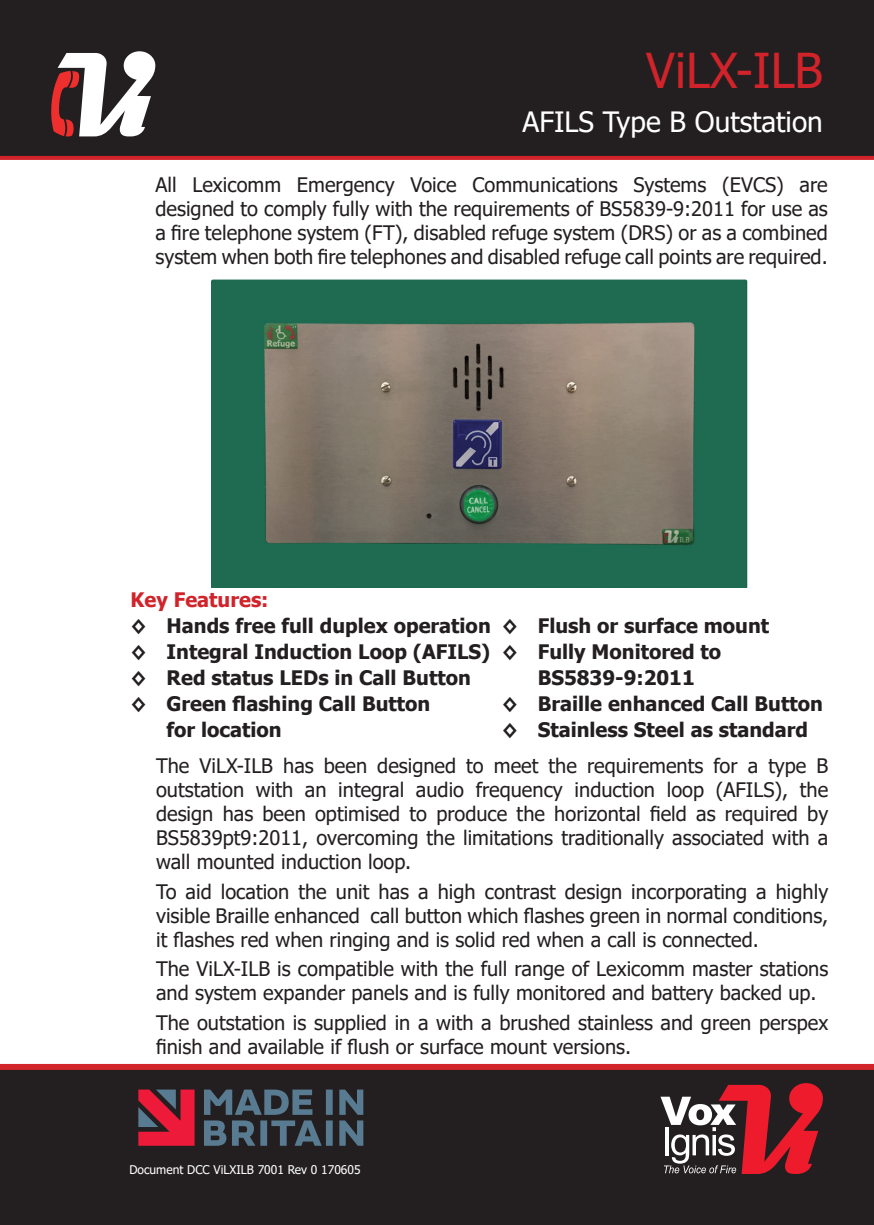
<style>
.page{position:relative;width:874px;height:1225px;background:#fff}
.page>*{position:absolute;margin:0;border:0;box-sizing:border-box;transform-origin:0 0}
.t1{font:48px "Tahoma";color:#d1232a}
.t2{font:28px "Tahoma";color:#fff}
.t3{font:20px/24px "Tahoma";color:#231f20;text-align:justify}
.t4{font:700 20px "Tahoma";color:#231f20}
.t5{font:700 20px "Tahoma";color:#d1232a}
.t6{font:12px "Tahoma";color:#fff}
</style>
<div class="page">
<div style="left:0;top:0;width:873px;height:159px;background:#231f20"></div>
<div style="left:0;top:1068px;width:873px;height:157px;background:#231f20"></div>
<svg style="left:0;top:156px;width:873px;height:4px;background:#d1262d"></svg>
<div style="left:0;top:1064px;width:873px;height:6px;background:#d1232a"></div>
<svg style="left:660px;top:1083px;width:162px;height:91px"></svg>
<svg style="left:51px;top:51px;width:104px;height:86px"></svg>
<img style="left:212px;top:279px;width:535px;height:308px">
<svg style="left:138px;top:1089px;width:56px;height:56px"></svg>
<svg style="left:204px;top:1089px;width:159px;height:56px"></svg>
<h1 class="t1" style="left:646px;top:38px;width:178px">ViLX-ILB</h1>
<h2 class="t2" style="left:522px;top:103px;width:301px">AFILS Type B Outstation</h2>
<p class="t3" style="left:155px;top:174px;width:673px">All Lexicomm Emergency Voice Communications Systems (EVCS) are designed to comply fully with the requirements of BS5839-9:2011 for use as a fire telephone system (FT), disabled refuge system (DRS) or as a combined system when both fire telephones and disabled refuge call points are required.</p>
<p class="t5" style="left:130px;top:585px;width:139px">Key Features:</p>
<p class="t4" style="left:130px;top:611px;width:361px">◊ Hands free full duplex operation</p>
<p class="t4" style="left:130px;top:637px;width:361px">◊ Integral Induction Loop (AFILS)</p>
<p class="t4" style="left:130px;top:663px;width:342px">◊ Red status LEDs in Call Button</p>
<p class="t4" style="left:130px;top:689px;width:301px">◊ Green flashing Call Button</p>
<p class="t4" style="left:166px;top:715px;width:116px">for location</p>
<p class="t4" style="left:501px;top:611px;width:269px">◊ Flush or surface mount</p>
<p class="t4" style="left:501px;top:637px;width:221px">◊ Fully Monitored to</p>
<p class="t4" style="left:537px;top:663px;width:158px">BS5839-9:2011</p>
<p class="t4" style="left:501px;top:689px;width:322px">◊ Braille enhanced Call Button</p>
<p class="t4" style="left:501px;top:715px;width:308px">◊ Stainless Steel as standard</p>
<p class="t3" style="left:156px;top:755px;width:673px">The ViLX-ILB has been designed to meet the requirements for a type B outstation with an integral audio frequency induction loop (AFILS), the design has been optimised to produce the horizontal field as required by BS5839pt9:2011, overcoming the limitations traditionally associated with a wall mounted induction loop.</p>
<p class="t3" style="left:156px;top:880px;width:673px">To aid location the unit has a high contrast design incorporating a highly visible Braille enhanced call button which flashes green in normal conditions, it flashes red when ringing and is solid red when a call is connected.</p>
<p class="t3" style="left:156px;top:958px;width:673px">The ViLX-ILB is compatible with the full range of Lexicomm master stations and system expander panels and is fully monitored and battery backed up.</p>
<p class="t3" style="left:156px;top:1012px;width:673px">The outstation is supplied in a with a brushed stainless and green perspex finish and available if flush or surface mount versions.</p>
<p class="t6" style="left:129px;top:1161px;width:232px">Document DCC ViLXILB 7001 Rev 0 170605</p>
</div>
